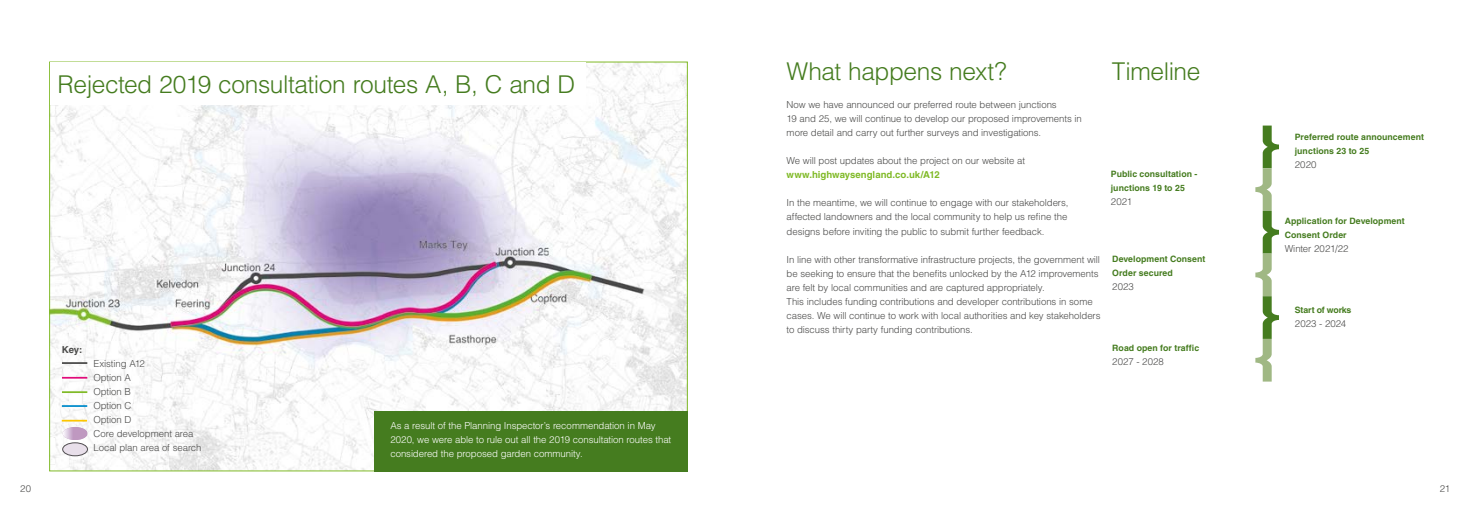
<style>
.page{position:relative;width:1474px;height:521px;background:#fff}
.page>*{position:absolute;margin:0;border:0;box-sizing:border-box;transform-origin:0 0}
.t1{font:300 24.5px "Helvetica LT Std";letter-spacing:-.015em;color:#457c1f}
.t2{font:300 9.62px/14px "Helvetica LT Std";letter-spacing:-.01em;color:#4a4a49}
.t3{font:300 9.62px/14px "Helvetica LT Std";letter-spacing:-.01em;color:#fff}
.t4{font:700 9.62px "Helvetica LT Std";color:#80ba27}
.t5{font:700 9.62px "Helvetica LT Std";color:#4a4a49}
.t6{font:700 8.75px/14px "Helvetica LT Std";letter-spacing:.005em;color:#457c1f}
.t7{font:700 8.75px "Helvetica LT Std";letter-spacing:-.015em;color:#457c1f}
</style>
<div class="page">
<img style="left:51px;top:64px;width:634px;height:405px">
<hr style="left:62px;top:362px;width:25px;height:2px;background:#4a4a49">
<hr style="left:62px;top:377px;width:25px;height:2px;background:#e10b7a">
<hr style="left:62px;top:391px;width:25px;height:2px;background:#80ba27">
<hr style="left:62px;top:405px;width:25px;height:2px;background:#008bcb">
<svg style="left:62px;top:420px;width:25px;height:1px"></svg>
<svg style="left:63px;top:427px;width:24px;height:13px"></svg>
<div style="left:63px;top:443px;width:25px;height:13px;background:#e8dfea;border:1px solid #504d50;border-radius:50%"></div>
<div style="left:50px;top:63px;width:536px;height:42px;background:#fff"></div>
<div style="left:374px;top:411px;width:313px;height:60px;background:#457c1f"></div>
<svg style="left:1255px;top:126px;width:23px;height:256px"></svg>
<h1 class="t1" style="left:58px;top:69px;width:519px">Rejected 2019 consultation routes A, B, C and D</h1>
<p class="t5" style="left:62px;top:343px;width:22px">Key:</p>
<p class="t2" style="left:93px;top:356px;width:110px">Existing A12<br>Option A<br>Option B<br>Option C<br>Option D<br>Core development area<br>Local plan area of search</p>
<p class="t3" style="left:390px;top:418px;width:282px">As a result of the Planning Inspector’s recommendation in May<br>2020, we were able to rule out all the 2019 consultation routes that considered the proposed garden community.</p>
<h1 class="t1" style="left:786px;top:56px;width:222px">What happens next?</h1>
<p class="t2" style="left:786px;top:98px;width:297px">Now we have announced our preferred route between junctions<br>19 and 25, we will continue to develop our proposed improvements in more detail and carry out further surveys and investigations.</p>
<p class="t2" style="left:786px;top:154px;width:240px">We will post updates about the project on our website at</p>
<p class="t4" style="left:786px;top:169px;width:154px">www.highwaysengland.co.uk/A12</p>
<p class="t2" style="left:786px;top:196px;width:283px;text-align:justify">In the meantime, we will continue to engage with our stakeholders, affected landowners and the local community to help us refine the designs before inviting the public to submit further feedback.</p>
<p class="t2" style="left:786px;top:252px;width:315px">In line with other transformative infrastructure projects, the government will be seeking to ensure that the benefits unlocked by the A12 improvements are felt by local communities and are captured appropriately.<br>This includes funding contributions and developer contributions in some cases. We will continue to work with local authorities and key stakeholders to discuss thirty party funding contributions.</p>
<h1 class="t1" style="left:1111px;top:56px;width:90px">Timeline</h1>
<p class="t6" style="left:1110px;top:167px;width:88px">Public consultation - junctions 19 to 25</p>
<p class="t2" style="left:1110px;top:195px;width:23px">2021</p>
<p class="t6" style="left:1112px;top:252px;width:95px">Development Consent<br>Order secured</p>
<p class="t2" style="left:1112px;top:280px;width:23px">2023</p>
<p class="t6" style="left:1112px;top:341px;width:88px">Road open for traffic</p>
<p class="t2" style="left:1112px;top:355px;width:53px">2027 - 2028</p>
<p class="t6" style="left:1294px;top:130px;width:131px">Preferred route announcement junctions 23 to 25</p>
<p class="t2" style="left:1294px;top:158px;width:23px">2020</p>
<p class="t6" style="left:1284px;top:214px;width:122px">Application for Development<br>Consent Order</p>
<p class="t2" style="left:1284px;top:242px;width:65px">Winter 2021/22</p>
<p class="t7" style="left:1294px;top:305px;width:58px">Start of works</p>
<p class="t2" style="left:1294px;top:317px;width:53px">2023 - 2024</p>
<p class="t2" style="left:20px;top:482px;width:12px">20</p>
<p class="t2" style="left:1439px;top:482px;width:12px">21</p>
</div>
